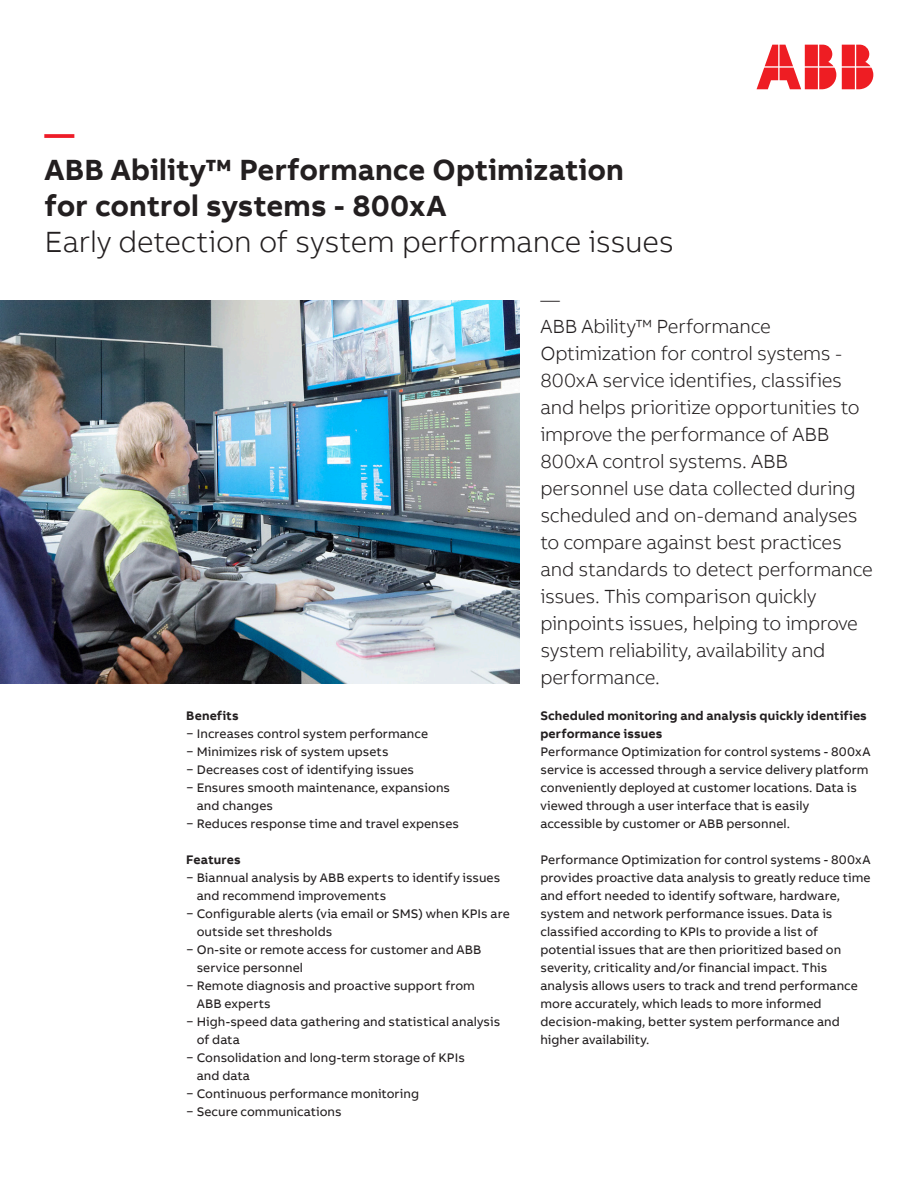
<style>
.page{position:relative;width:918px;height:1188px;background:#fff}
.page>*{position:absolute;margin:0;border:0;box-sizing:border-box;transform-origin:0 0}
.Headline_M_20pt_24pt{font:700 30px/36px "AB Bvoice";color:#231f20}
.Headline_M_20pt_24pt-2{font:700 30px "AB Bvoice";color:#ee1c28}
.Lead_13pt_18pt{font:300 19.5px/27px "AB Bvoice";letter-spacing:-.015em;color:#231f20}
.Copytext_8_5pt_12pt{font:12.75px/18px "AB Bvoice";letter-spacing:.005em;color:#231f20}
.Copytext_8_5pt_12pt-2{font:700 12.75px "AB Bvoice";letter-spacing:.01em;color:#231f20}
.s1{font-weight:300}
</style>
<div class="page">
<img style="left:0;top:300px;width:519px;height:384px">
<svg style="left:757px;top:45px;width:116px;height:44px"></svg>
<p class="Headline_M_20pt_24pt-2" style="left:45px;top:114px;width:31px">—</p>
<p class="Headline_M_20pt_24pt" style="left:45px;top:152px;width:631px">ABB Ability™ Performance Optimization for control systems - 800xA<br><span class="s1">Early detection of system performance issues</span></p>
<p class="Copytext_8_5pt_12pt-2" style="left:186px;top:707px;width:54px">Benefits</p>
<p class="Copytext_8_5pt_12pt" style="left:186px;top:724px;width:243px">− Increases control system performance</p>
<p class="Copytext_8_5pt_12pt" style="left:186px;top:742px;width:204px">− Minimizes risk of system upsets</p>
<p class="Copytext_8_5pt_12pt" style="left:186px;top:760px;width:229px">− Decreases cost of identifying issues</p>
<p class="Copytext_8_5pt_12pt" style="left:197px;top:778px;width:255px;text-indent:-10px">− Ensures smooth maintenance, expansions and changes</p>
<p class="Copytext_8_5pt_12pt" style="left:186px;top:814px;width:274px">− Reduces response time and travel expenses</p>
<p class="Copytext_8_5pt_12pt-2" style="left:186px;top:851px;width:56px">Features</p>
<p class="Copytext_8_5pt_12pt" style="left:197px;top:868px;width:305px;text-indent:-10px">− Biannual analysis by ABB experts to identify issues and recommend improvements</p>
<p class="Copytext_8_5pt_12pt" style="left:197px;top:904px;width:315px;text-indent:-10px">− Configurable alerts (via email or SMS) when KPIs are outside set thresholds</p>
<p class="Copytext_8_5pt_12pt" style="left:197px;top:940px;width:286px;text-indent:-10px">− On-site or remote access for customer and ABB service personnel</p>
<p class="Copytext_8_5pt_12pt" style="left:197px;top:976px;width:280px;text-indent:-10px">− Remote diagnosis and proactive support from<br>ABB experts</p>
<p class="Copytext_8_5pt_12pt" style="left:197px;top:1012px;width:305px;text-indent:-10px">− High-speed data gathering and statistical analysis of data</p>
<p class="Copytext_8_5pt_12pt" style="left:197px;top:1048px;width:270px;text-indent:-10px">− Consolidation and long-term storage of KPIs and data</p>
<p class="Copytext_8_5pt_12pt" style="left:186px;top:1084px;width:234px">− Continuous performance monitoring</p>
<p class="Copytext_8_5pt_12pt" style="left:186px;top:1102px;width:157px">− Secure communications</p>
<p class="Lead_13pt_18pt" style="left:540px;top:286px;width:21px">—</p>
<p class="Lead_13pt_18pt" style="left:540px;top:313px;width:334px">ABB Ability™ Performance Optimization for control systems - 800xA service identifies, classifies and helps prioritize opportunities to improve the performance of ABB 800xA control systems. ABB personnel use data collected during scheduled and on-demand analyses to compare against best practices and standards to detect performance issues. This comparison quickly pinpoints issues, helping to improve system reliability, availability and performance.</p>
<p class="Copytext_8_5pt_12pt-2" style="left:540px;top:707px;width:328px">Scheduled monitoring and analysis quickly identifies</p>
<p class="Copytext_8_5pt_12pt-2" style="left:540px;top:725px;width:123px">performance issues</p>
<p class="Copytext_8_5pt_12pt" style="left:540px;top:742px;width:332px">Performance Optimization for control systems - 800xA service is accessed through a service delivery platform conveniently deployed at customer locations. Data is viewed through a user interface that is easily accessible by customer or ABB personnel.</p>
<p class="Copytext_8_5pt_12pt" style="left:540px;top:850px;width:332px">Performance Optimization for control systems - 800xA provides proactive data analysis to greatly reduce time and effort needed to identify software, hardware, system and network performance issues. Data is classified according to KPIs to provide a list of potential issues that are then prioritized based on severity, criticality and/or financial impact. This analysis allows users to track and trend performance more accurately, which leads to more informed decision-making, better system performance and higher availability.</p>
</div>
